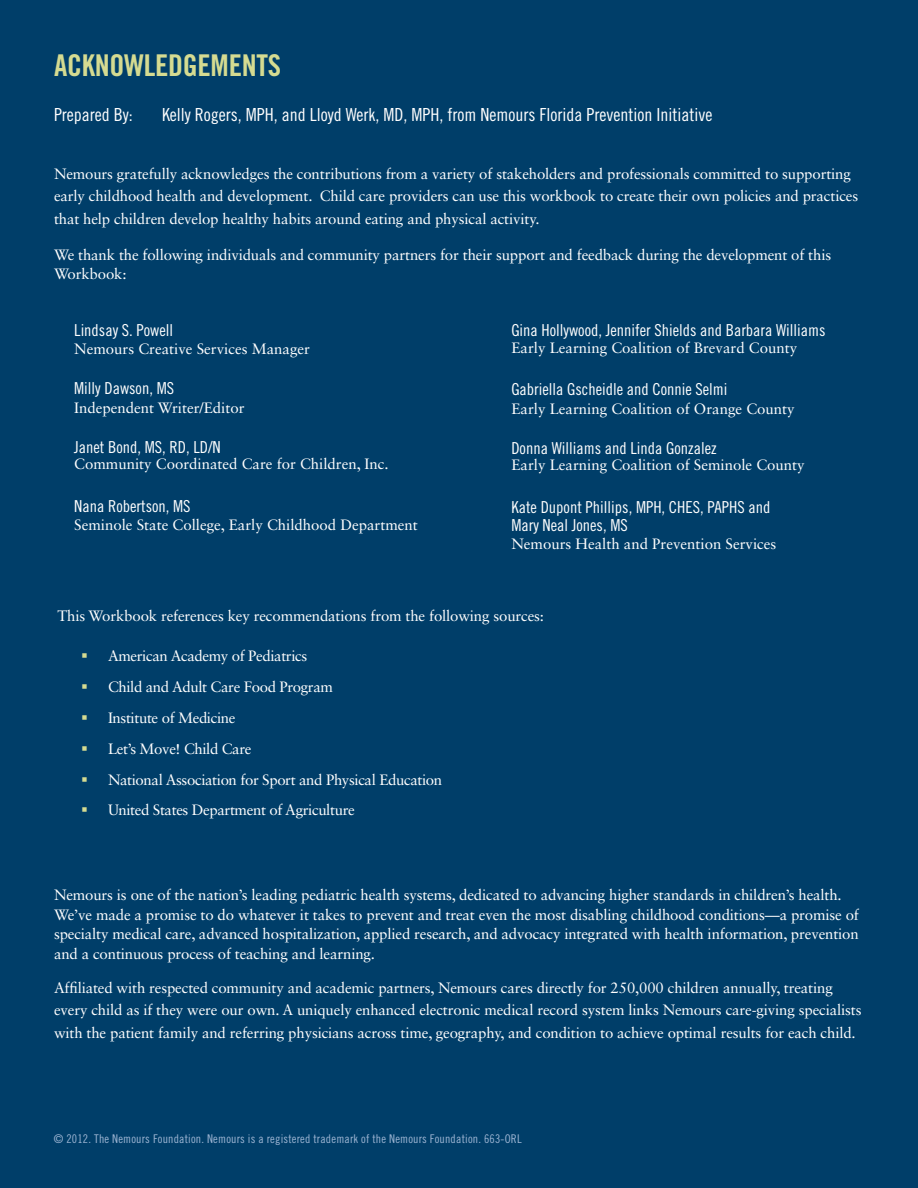
<style>
.page{position:relative;width:918px;height:1188px;background:#003e69}
.page>*{position:absolute;margin:0;border:0;box-sizing:border-box;transform-origin:0 0}
.subheads{font:30px "Trade Gothic LT Std Bd Cn 20";letter-spacing:-.01em;color:#d5db91}
.lindsay_copy{font:18px "Trade Gothic LT Std Cn 18";color:#fff}
.lindsay_copy-2{font:16.5px/18px "Trade Gothic LT Std Cn 18";color:#fff}
.lindsay_copy-3{font:15px/22.5px "Sabon LT Std";letter-spacing:-.01em;color:#fff}
.bullet_stements{font:15px/19.5px "Sabon LT Std";letter-spacing:-.01em;color:#fff}
.body{font:12px "Trade Gothic LT Std Cn 18";letter-spacing:.015em;color:#9cb4d2}
</style>
<div class="page">
<p class="subheads" style="left:54px;top:47px;width:229px">ACKNOWLEDGEMENTS</p>
<p class="lindsay_copy" style="left:54px;top:104px;width:80px">Prepared By:</p>
<p class="lindsay_copy" style="left:162px;top:104px;width:552px">Kelly Rogers, MPH, and Lloyd Werk, MD, MPH, from Nemours Florida Prevention Initiative</p>
<p class="lindsay_copy-3" style="left:54px;top:162px;width:806px">Nemours gratefully acknowledges the contributions from a variety of stakeholders and professionals committed to supporting early childhood health and development. Child care providers can use this workbook to create their own policies and practices that help children develop healthy habits around eating and physical activity.</p>
<p class="lindsay_copy-3" style="left:54px;top:245px;width:779px;line-height:19.5px">We thank the following individuals and community partners for their support and feedback during the development of this<br>Workbook:</p>
<p class="lindsay_copy-2" style="left:74px;top:320px;width:100px">Lindsay S. Powell</p>
<p class="lindsay_copy-3" style="left:74px;top:338px;width:237px">Nemours Creative Services Manager</p>
<p class="lindsay_copy-2" style="left:74px;top:379px;width:101px">Milly Dawson, MS</p>
<p class="lindsay_copy-3" style="left:74px;top:397px;width:172px">Independent Writer/Editor</p>
<p class="lindsay_copy-2" style="left:74px;top:438px;width:148px">Janet Bond, MS, RD, LD/N</p>
<p class="lindsay_copy-3" style="left:74px;top:453px;width:316px">Community Coordinated Care for Children, Inc.</p>
<p class="lindsay_copy-2" style="left:74px;top:497px;width:118px">Nana Robertson, MS</p>
<p class="lindsay_copy-3" style="left:74px;top:514px;width:345px">Seminole State College, Early Childhood Department</p>
<p class="lindsay_copy-2" style="left:511px;top:321px;width:316px">Gina Hollywood, Jennifer Shields and Barbara Williams</p>
<p class="lindsay_copy-3" style="left:511px;top:336px;width:287px">Early Learning Coalition of Brevard County</p>
<p class="lindsay_copy-2" style="left:511px;top:380px;width:218px">Gabriella Gscheidle and Connie Selmi</p>
<p class="lindsay_copy-3" style="left:511px;top:397px;width:285px">Early Learning Coalition of Orange County</p>
<p class="lindsay_copy-2" style="left:511px;top:439px;width:207px">Donna Williams and Linda Gonzalez</p>
<p class="lindsay_copy-3" style="left:511px;top:454px;width:295px">Early Learning Coalition of Seminole County</p>
<p class="lindsay_copy-2" style="left:511px;top:498px;width:260px">Kate Dupont Phillips, MPH, CHES, PAPHS and<br>Mary Neal Jones, MS</p>
<p class="lindsay_copy-3" style="left:511px;top:533px;width:267px">Nemours Health and Prevention Services</p>
<p class="lindsay_copy-3" style="left:57px;top:605px;width:488px">This Workbook references key recommendations from the following sources:</p>
<p class="bullet_stements" style="left:108px;top:646px;width:201px">American Academy of Pediatrics</p>
<p class="bullet_stements" style="left:108px;top:677px;width:227px">Child and Adult Care Food Program</p>
<p class="bullet_stements" style="left:108px;top:708px;width:129px">Institute of Medicine</p>
<p class="bullet_stements" style="left:108px;top:739px;width:145px">Let’s Move! Child Care</p>
<p class="bullet_stements" style="left:108px;top:769px;width:336px">National Association for Sport and Physical Education</p>
<p class="bullet_stements" style="left:108px;top:800px;width:248px">United States Department of Agriculture</p>
<p class="bullet_stements" style="left:54px;top:885px;width:806px">Nemours is one of the nation’s leading pediatric health systems, dedicated to advancing higher standards in children’s health.<br>We’ve made a promise to do whatever it takes to prevent and treat even the most disabling childhood conditions—a promise of specialty medical care, advanced hospitalization, applied research, and advocacy integrated with health information, prevention and a continuous process of teaching and learning.</p>
<p class="lindsay_copy-3" style="left:54px;top:976px;width:809px">Affiliated with respected community and academic partners, Nemours cares directly for 250,000 children annually, treating every child as if they were our own. A uniquely enhanced electronic medical record system links Nemours care-giving specialists with the patient family and referring physicians across time, geography, and condition to achieve optimal results for each child.</p>
<p class="body" style="left:54px;top:1131px;width:469px">© 2012. The Nemours Foundation. Nemours is a registered trademark of the Nemours Foundation. 663-ORL</p>
</div>
